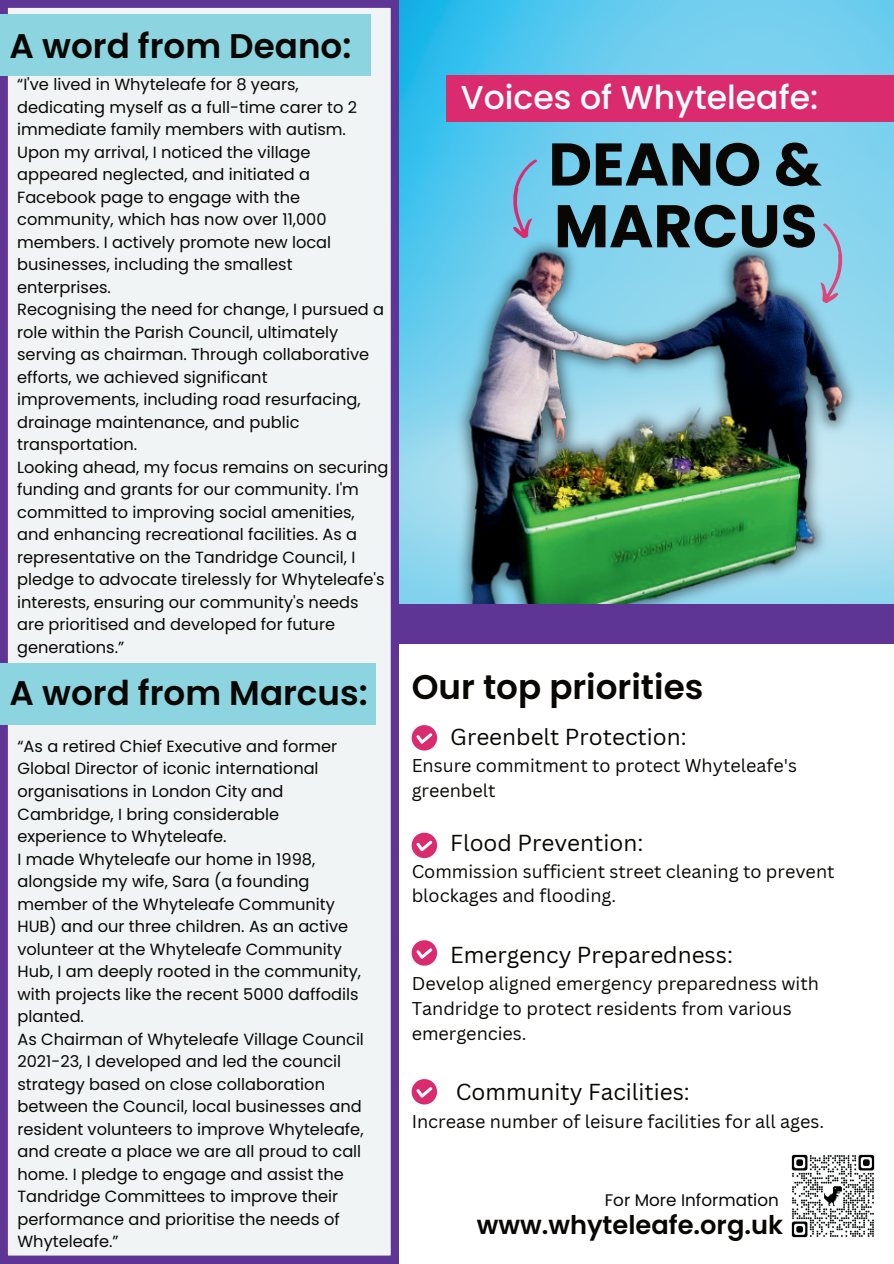
<style>
.page{position:relative;width:894px;height:1264px;background:#fff}
.page>*{position:absolute;margin:0;border:0;box-sizing:border-box;transform-origin:0 0}
.t1{font:700 60px/61.8px "Poppins";color:#080704}
.t2{font:600 34.2px "Poppins";color:#080704}
.t3{font:500 33px "Poppins";color:#fff}
.t4{font:600 25.65px "Poppins";color:#080704}
.t5{font:22.5px "Canva Sans";color:#080704}
.t6{font:18px/24.8px "Canva Sans";color:#080704}
.t7{font:16.8px "Poppins";color:#080704}
.t8{font:16.2px/22.5px "Poppins";color:#080705}
</style>
<div class="page">
<img style="left:398px;top:0;width:495px;height:191px">
<div style="left:446px;top:75px;width:447px;height:47px;background:#db2b6f"></div>
<svg style="left:411px;top:725px;width:26px;height:25px"></svg>
<svg style="left:411px;top:832px;width:26px;height:26px"></svg>
<svg style="left:411px;top:940px;width:26px;height:25px"></svg>
<svg style="left:512px;top:159px;width:25px;height:32px"></svg>
<img style="left:398px;top:191px;width:495px;height:413px">
<div style="left:389px;top:604px;width:504px;height:39px;background:#5e3494"></div>
<div style="left:0;top:0;width:398px;height:1263px;background:#f1f4f4"></div>
<div style="left:0;top:663px;width:376px;height:62px;background:#8cd4df"></div>
<div style="left:0;top:14px;width:371px;height:62px;background:#8cd4df"></div>
<img style="left:791px;top:1154px;width:84px;height:84px">
<svg style="left:411px;top:1079px;width:26px;height:25px"></svg>
<h2 class="t2" style="left:10px;top:26px;width:343px">A word from Deano:</h2>
<p class="t8" style="left:17px;top:73px;width:373px">“I've lived in Whyteleafe for 8 years, dedicating myself as a full-time carer to 2 immediate family members with autism.<br>Upon my arrival, I noticed the village appeared neglected, and initiated a Facebook page to engage with the community, which has now over 11,000 members. I actively promote new local businesses, including the smallest enterprises.<br>Recognising the need for change, I pursued a role within the Parish Council, ultimately serving as chairman. Through collaborative efforts, we achieved significant improvements, including road resurfacing, drainage maintenance, and public transportation.<br>Looking ahead, my focus remains on securing funding and grants for our community. I'm committed to improving social amenities, and enhancing recreational facilities. As a representative on the Tandridge Council, I pledge to advocate tirelessly for Whyteleafe's interests, ensuring our community's needs are prioritised and developed for future generations.”</p>
<h3 class="t3" style="left:460px;top:79px;width:359px">Voices of Whyteleafe:</h3>
<h1 class="t1" style="left:548px;top:134px;width:275px">DEANO &amp;<br>MARCUS</h1>
<h2 class="t2" style="left:10px;top:673px;width:359px">A word from Marcus:</h2>
<h2 class="t2" style="left:411px;top:667px;width:293px">Our top priorities</h2>
<p class="t8" style="left:17px;top:735px;width:348px">“As a retired Chief Executive and former Global Director of iconic international organisations in London City and Cambridge, I bring considerable experience to Whyteleafe.<br>I made Whyteleafe our home in 1998, alongside my wife, Sara (a founding member of the Whyteleafe Community HUB) and our three children. As an active volunteer at the Whyteleafe Community Hub, I am deeply rooted in the community, with projects like the recent 5000 daffodils planted.<br>As Chairman of Whyteleafe Village Council 2021-23, I developed and led the council strategy based on close collaboration between the Council, local businesses and resident volunteers to improve Whyteleafe, and create a place we are all proud to call home. I pledge to engage and assist the Tandridge Committees to improve their performance and prioritise the needs of Whyteleafe.”</p>
<h3 class="t5" style="left:450px;top:723px;width:238px">Greenbelt Protection:</h3>
<p class="t6" style="left:411px;top:753px;width:387px">Ensure commitment to protect Whyteleafe's greenbelt</p>
<h3 class="t5" style="left:450px;top:829px;width:194px">Flood Prevention:</h3>
<p class="t6" style="left:411px;top:858px;width:424px">Commission sufficient street cleaning to prevent blockages and flooding.</p>
<h3 class="t5" style="left:450px;top:941px;width:284px">Emergency Preparedness:</h3>
<p class="t6" style="left:411px;top:971px;width:408px">Develop aligned emergency preparedness with<br>Tandridge to protect residents from various emergencies.</p>
<h3 class="t5" style="left:455px;top:1079px;width:235px">Community Facilities:</h3>
<p class="t6" style="left:411px;top:1108px;width:414px">Increase number of leisure facilities for all ages.</p>
<p class="t7" style="left:604px;top:1189px;width:175px">For More Information</p>
<h3 class="t4" style="left:476px;top:1209px;width:308px">www.whyteleafe.org.uk</h3>
</div>
